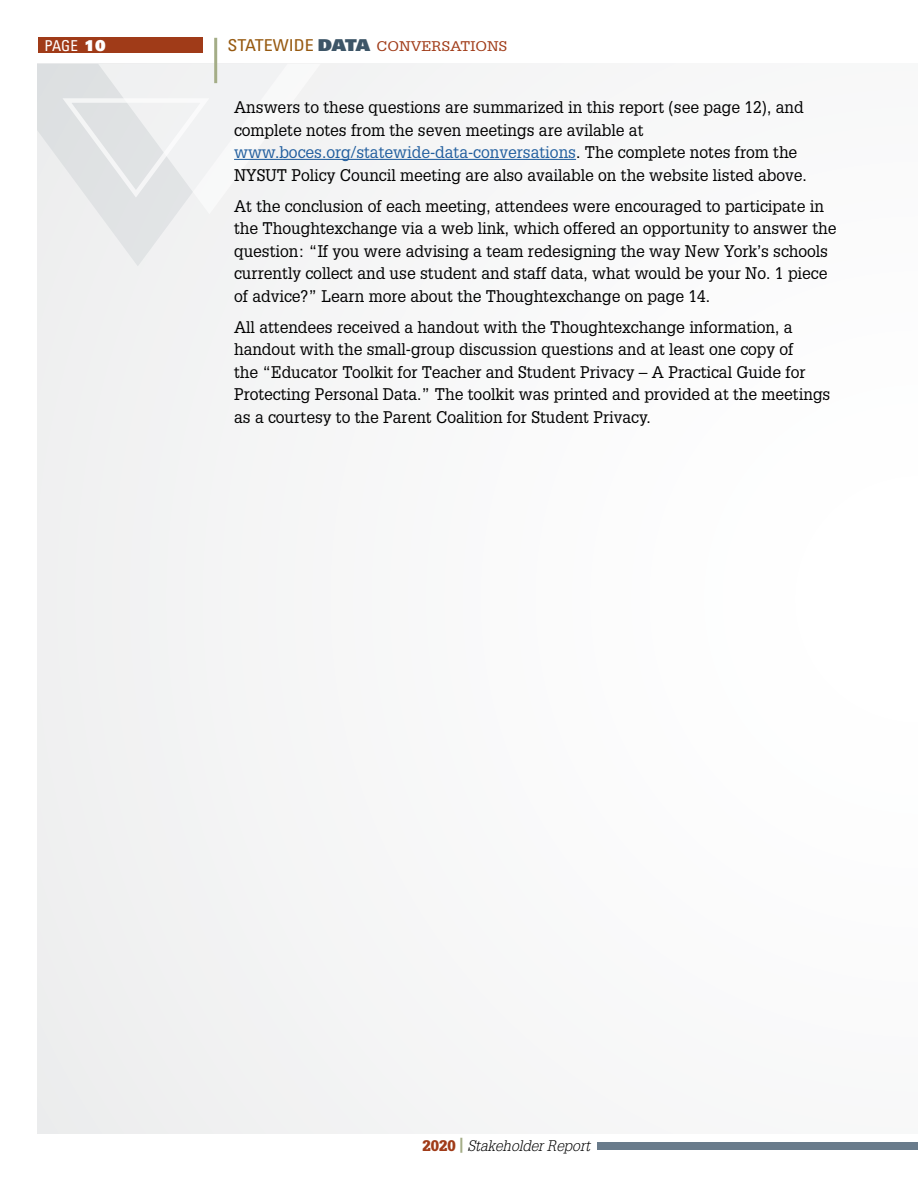
<style>
.page{position:relative;width:918px;height:1188px;background:#fff}
.page>*{position:absolute;margin:0;border:0;box-sizing:border-box;transform-origin:0 0}
.body_text{font:16.5px/22.5px "Glypha LT Std";color:#000;scale:.95 1}
.t1{font:italic 300 15px "Glypha LT Std";color:#000}
.t2{font:condensed 15px "Univers LT Std";color:#fff}
.t3{font:13.65px "Glypha LT Std";color:#a03b18;scale:1.1 1}
.s1{font-family:"Univers LT Std X Black";font-stretch:normal}
.s2{font-family:"Univers LT Std";font-stretch:condensed;font-size:16.35px;color:#975a11}
.s3{font-family:"Univers LT Std X Black";font-size:16.35px;color:#3d5567}
.s4{color:#215e9e}
.s5{font-weight:900;font-style:normal;color:#a03b18}
.s6{font-weight:900;font-style:normal;color:#a4ad87}
</style>
<div class="page">
<div style="left:38px;top:64px;width:880px;height:1070px;background:#f7f8f8"></div>
<svg style="left:38px;top:64px;width:138px;height:202px;fill:#eeeeef"></svg>
<div style="left:597px;top:1143px;width:321px;height:7px;background:#697b8b"></div>
<svg style="left:58px;top:64px;width:263px;height:150px"></svg>
<hr style="left:214px;top:38px;width:3px;height:45px;background:#a4ad87">
<div style="left:38px;top:38px;width:164px;height:15px;background:#a03b18"></div>
<hr style="left:234px;top:159px;width:342px;height:1px;background:#215e9e">
<p class="t2" style="left:45px;top:36px;width:63px">PAGE <span class="s1">10</span></p>
<p class="t3" style="left:228px;top:38px;width:256px"><span class="s2">STATEWIDE</span> <span class="s3">DATA</span> CONVERSATIONS</p>
<p class="body_text" style="left:234px;top:96px;width:605px">Answers to these questions are summarized in this report (see page 12), and complete notes from the seven meetings are avilable at <span class="s4">www.boces.org/statewide-data-conversations</span>. The complete notes from the NYSUT Policy Council meeting are also available on the website listed above.</p>
<p class="body_text" style="left:234px;top:194px;width:636px">At the conclusion of each meeting, attendees were encouraged to participate in the Thoughtexchange via a web link, which offered an opportunity to answer the question: “If you were advising a team redesigning the way New York’s schools currently collect and use student and staff data, what would be your No. 1 piece of advice?” Learn more about the Thoughtexchange on page 14.</p>
<p class="body_text" style="left:234px;top:315px;width:629px">All attendees received a handout with the Thoughtexchange information, a handout with the small-group discussion questions and at least one copy of<br>the “Educator Toolkit for Teacher and Student Privacy – A Practical Guide for Protecting Personal Data.” The toolkit was printed and provided at the meetings as a courtesy to the Parent Coalition for Student Privacy.</p>
<p class="t1" style="left:422px;top:1137px;width:169px"><span class="s5">2020</span> <span class="s6">|</span> Stakeholder Report</p>
</div>
